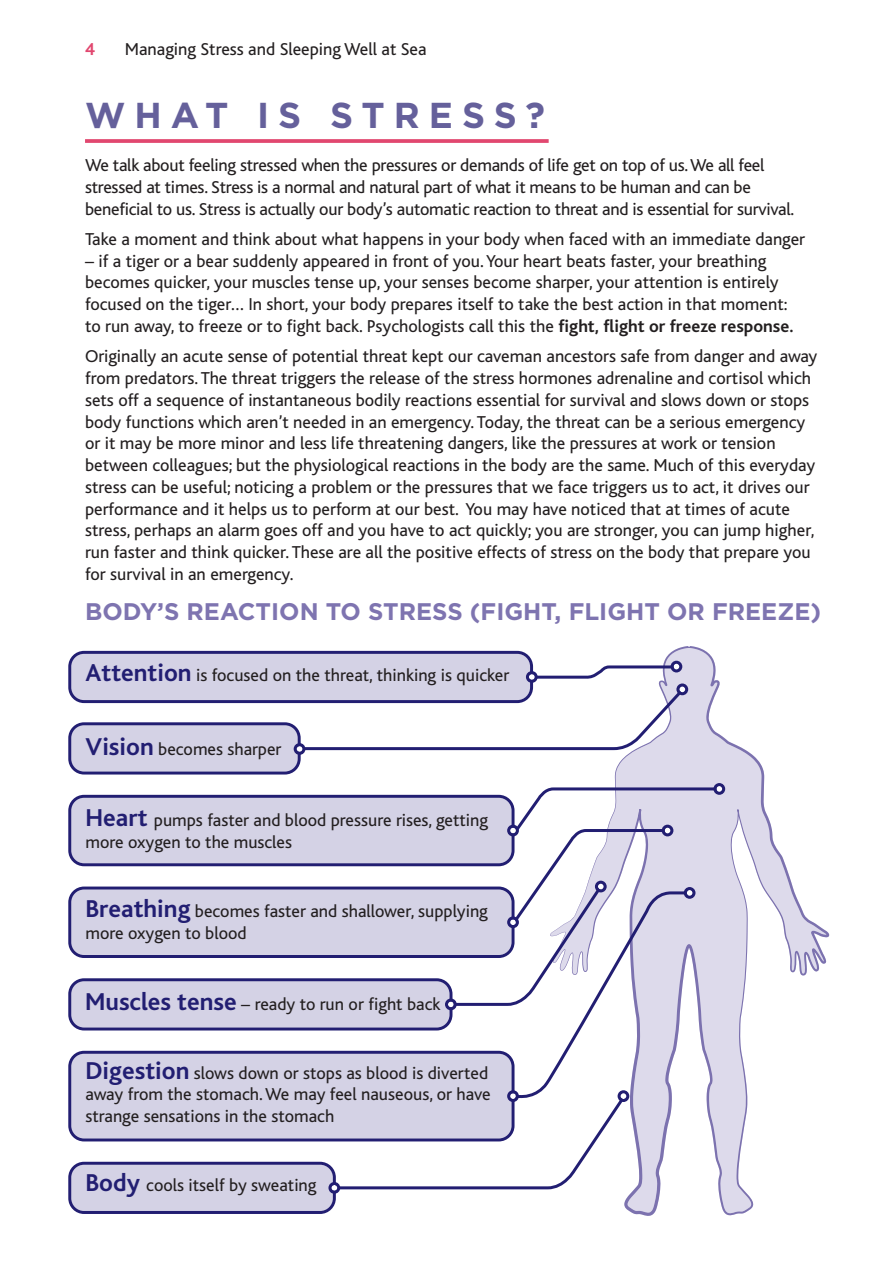
<style>
.page{position:relative;width:893px;height:1263px;background:#fff}
.page>*{position:absolute;margin:0;border:0;box-sizing:border-box;transform-origin:0 0}
.t1{font:700 36px "Gotham";letter-spacing:.25em;color:#65609b}
.t2{font:700 24px "Gotham";color:#7e74b0}
.t3{font:18px/21.8px "Bliss";color:#231f20}
.t4{font:700 18px "Bliss";color:#e1476f}
.s1{font-weight:700}
.s2{font-weight:700;font-size:25.5px;color:#221e72}
</style>
<div class="page">
<svg style="left:85px;top:139px;width:464px;height:4px;fill:#e45a7e"></svg>
<svg style="left:614px;top:646px;width:215px;height:570px"></svg>
<svg style="left:68px;top:783px;width:657px;height:431px"></svg>
<svg style="left:68px;top:651px;width:620px;height:123px"></svg>
<p class="t4" style="left:85px;top:43px;width:11px">4</p>
<p class="t3" style="left:125px;top:40px;width:303px">Managing Stress and Sleeping Well at Sea</p>
<h1 class="t1" style="left:85px;top:103px;width:461px">WHAT IS STRESS?</h1>
<p class="t3" style="left:85px;top:157px;width:711px">We talk about feeling stressed when the pressures or demands of life get on top of us.We all feel stressed at times. Stress is a normal and natural part of what it means to be human and can be beneficial to us. Stress is actually our body’s automatic reaction to threat and is essential for survival.</p>
<p class="t3" style="left:85px;top:230px;width:722px">Take a moment and think about what happens in your body when faced with an immediate danger</p>
<p class="t3" style="left:85px;top:252px;width:710px">– if a tiger or a bear suddenly appeared in front of you.Your heart beats faster, your breathing becomes quicker, your muscles tense up, your senses become sharper, your attention is entirely focused on the tiger… In short, your body prepares itself to take the best action in that moment: to run away, to freeze or to fight back. Psychologists call this the <span class="s1">fight, flight or freeze response.</span></p>
<p class="t3" style="left:85px;top:348px;width:734px">Originally an acute sense of potential threat kept our caveman ancestors safe from danger and away from predators. The threat triggers the release of the stress hormones adrenaline and cortisol which sets off a sequence of instantaneous bodily reactions essential for survival and slows down or stops body functions which aren’t needed in an emergency. Today, the threat can be a serious emergency or it may be more minor and less life threatening dangers, like the pressures at work or tension between colleagues; but the physiological reactions in the body are the same. Much of this everyday stress can be useful; noticing a problem or the pressures that we face triggers us to act, it drives our performance and it helps us to perform at our best. You may have noticed that at times of acute stress, perhaps an alarm goes off and you have to act quickly; you are stronger, you can jump higher, run faster and think quicker. These are all the positive effects of stress on the body that prepare you for survival in an emergency.</p>
<h2 class="t2" style="left:85px;top:603px;width:738px">BODY’S REACTION TO STRESS (FIGHT, FLIGHT OR FREEZE)</h2>
<p class="t3" style="left:86px;top:666px;width:425px"><span class="s2">Attention</span> is focused on the threat, thinking is quicker</p>
<p class="t3" style="left:86px;top:740px;width:197px"><span class="s2">Vision</span> becomes sharper</p>
<p class="t3" style="left:86px;top:811px;width:404px"><span class="s2">Heart</span> pumps faster and blood pressure rises, getting more oxygen to the muscles</p>
<p class="t3" style="left:86px;top:902px;width:404px"><span class="s2">Breathing</span> becomes faster and shallower, supplying more oxygen to blood</p>
<p class="t3" style="left:85px;top:996px;width:357px"><span class="s2">Muscles tense</span> – ready to run or fight back</p>
<p class="t3" style="left:86px;top:1064px;width:407px"><span class="s2">Digestion</span> slows down or stops as blood is diverted away from the stomach.We may feel nauseous, or have strange sensations in the stomach</p>
<p class="t3" style="left:86px;top:1177px;width:233px"><span class="s2">Body</span> cools itself by sweating</p>
</div>
